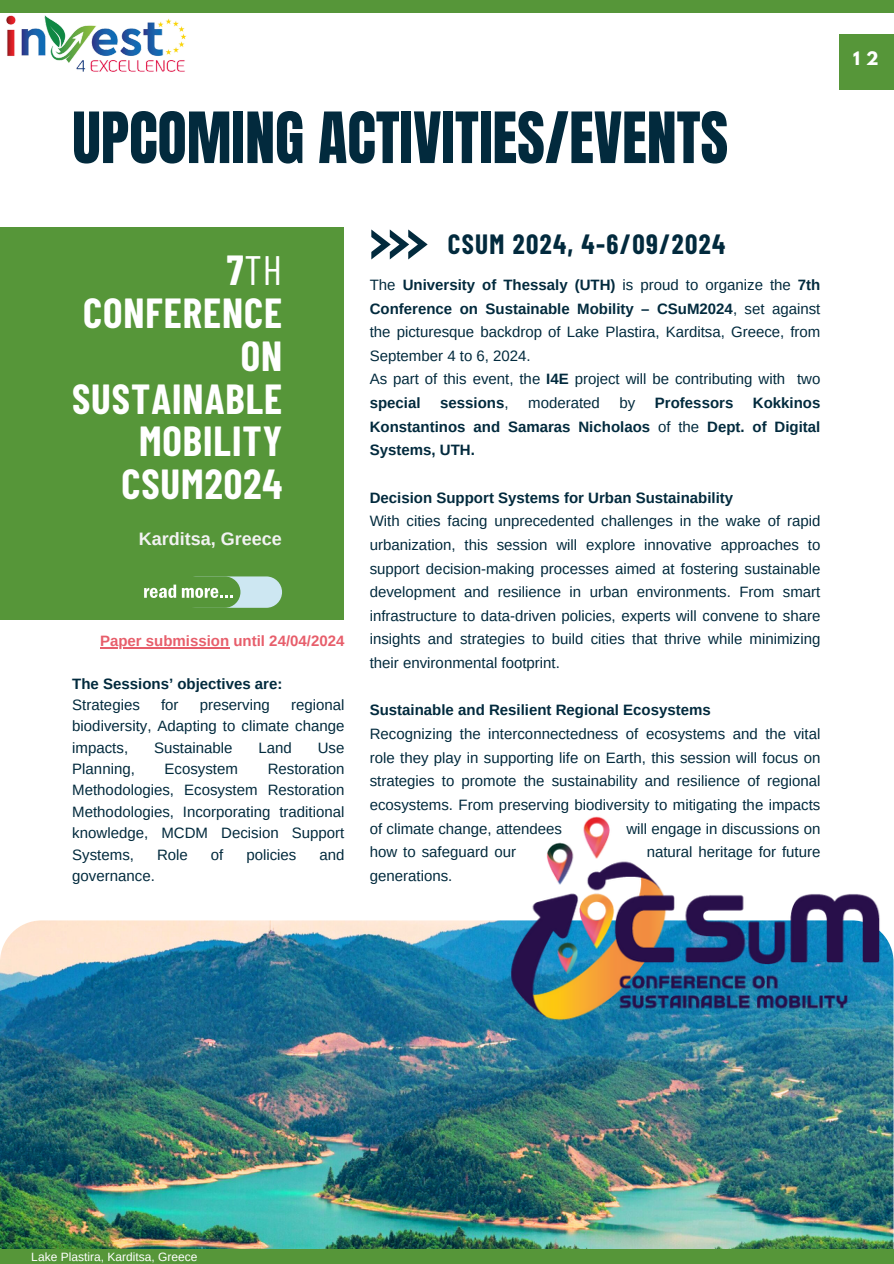
<style>
.page{position:relative;width:894px;height:1264px;background:#fff}
.page>*{position:absolute;margin:0;border:0;box-sizing:border-box;transform-origin:0 0}
.t1{font:60px "Anton";color:#022a3d}
.t2{font:700 41.1px/42.8px "Barlow Condensed";letter-spacing:.025em;color:#fff;text-align:right}
.t3{font:700 27.15px "Barlow Condensed";letter-spacing:.05em;color:#022a3d}
.t4{font:700 18px "Arimo";color:#f2f2f2}
.t5{font:700 16.5px "League Spartan";color:#fff}
.t6{font:15px/23.7px "Arimo";color:#022a3d;text-align:justify}
.t7{font:700 15px/23.7px "Arimo";color:#022a3d;text-align:justify}
.t8{font:700 15px "Arimo";color:#e75e6b}
.t9{font:12px "Arimo";color:#fff}
.s1{font-weight:400}
.s2{font-weight:700}
</style>
<div class="page">
<div style="left:0;top:0;width:893px;height:12px;background:#569639"></div>
<img style="left:0;top:920px;width:893px;height:329px">
<img style="left:458px;top:816px;width:435px;height:210px">
<div style="left:0;top:1249px;width:893px;height:14px;background:#569639"></div>
<svg style="left:371px;top:229px;width:56px;height:30px"></svg>
<div style="left:839px;top:34px;width:54px;height:55px;background:#569639"></div>
<div style="left:0;top:227px;width:343px;height:392px;background:#569639"></div>
<div style="left:181px;top:576px;width:101px;height:32px;background:#cde7f2;border-radius:16px"></div>
<div style="left:135px;top:576px;width:105px;height:32px;background:#569639;border-radius:16px"></div>
<svg style="left:144px;top:584px;width:32px;height:14px"></svg>
<svg style="left:182px;top:588px;width:51px;height:10px"></svg>
<hr style="left:100px;top:647px;width:129px;height:1px;background:#e75e6b">
<img style="left:1px;top:12px;width:190px;height:60px">
<h1 class="t1" style="left:72px;top:95px;width:657px">UPCOMING ACTIVITIES/EVENTS</h1>
<h2 class="t2" style="left:72px;top:247px;width:211px">7<span class="s1">TH<br></span>CONFERENCE<br>ON<br>SUSTAINABLE<br>MOBILITY<br>CSUM2024</h2>
<p class="t4" style="left:139px;top:529px;width:144px">Karditsa, Greece</p>
<p class="t8" style="left:100px;top:633px;width:246px">Paper submission until 24/04/2024</p>
<p class="t7" style="left:72px;top:671px;width:212px">The Sessions’ οbjectives are:</p>
<p class="t6" style="left:72px;top:692px;width:69px">Strategies</p>
<p class="t6" style="left:161px;top:692px;width:19px">for</p>
<p class="t6" style="left:200px;top:692px;width:72px">preserving</p>
<p class="t6" style="left:72px;top:694px;width:273px;line-height:21.3px;text-indent:219px">regional biodiversity, Adapting to climate change impacts,</p>
<p class="t6" style="left:154px;top:735px;width:80px">Sustainable</p>
<p class="t6" style="left:258px;top:735px;width:35px">Land</p>
<p class="t6" style="left:317px;top:735px;width:28px">Use</p>
<p class="t6" style="left:72px;top:758px;width:273px;line-height:21.3px;text-indent:195px">Restoration Methodologies, Ecosystem Restoration Methodologies, Incorporating traditional knowledge, MCDM Decision Support Systems,</p>
<p class="t6" style="left:72px;top:757px;width:64px">Planning,</p>
<p class="t6" style="left:164px;top:757px;width:75px">Ecosystem</p>
<p class="t6" style="left:157px;top:842px;width:32px">Role</p>
<p class="t6" style="left:211px;top:842px;width:14px">of</p>
<p class="t6" style="left:246px;top:842px;width:52px">policies</p>
<p class="t6" style="left:319px;top:842px;width:27px">and</p>
<p class="t6" style="left:72px;top:863px;width:84px">governance.</p>
<h3 class="t3" style="left:447px;top:227px;width:279px">CSUM 2024, 4-6/09/2024</h3>
<p class="t6" style="left:369px;top:273px;width:452px;text-align:left">The <span class="s2">University of Thessaly (UTH)</span> is proud to organize the <span class="s2">7th Conference on Sustainable Mobility – CSuM2024</span>, set against the picturesque backdrop of Lake Plastira, Karditsa, Greece, from September 4 to 6, 2024.<br>As part of this event, the <span class="s2">I4E</span> project will be contributing with two <span class="s2">special</span></p>
<p class="t7" style="left:369px;top:391px;width:452px;text-indent:383px">Kokkinos Konstantinos and Samaras Nicholaos <span class="s1">of the</span> Dept. of Digital Systems, UTH.</p>
<p class="t7" style="left:369px;top:485px;width:365px">Decision Support Systems for Urban Sustainability</p>
<p class="t6" style="left:369px;top:509px;width:452px">With cities facing unprecedented challenges in the wake of rapid urbanization, this session will explore innovative approaches to support decision-making processes aimed at fostering sustainable development and resilience in urban environments. From smart infrastructure to data-driven policies, experts will convene to share insights and strategies to build cities that thrive while minimizing their environmental footprint.</p>
<p class="t7" style="left:369px;top:698px;width:342px">Sustainable and Resilient Regional Ecosystems</p>
<p class="t6" style="left:369px;top:722px;width:452px">Recognizing the interconnectedness of ecosystems and the vital role they play in supporting life on Earth, this session will focus on strategies to promote the sustainability and resilience of regional ecosystems. From preserving biodiversity to mitigating the impacts of climate change, attendees</p>
<p class="t7" style="left:440px;top:391px;width:70px">sessions<span class="s1">,</span></p>
<p class="t6" style="left:528px;top:391px;width:73px">moderated</p>
<p class="t6" style="left:619px;top:391px;width:17px">by</p>
<p class="t7" style="left:654px;top:391px;width:80px">Professors</p>
<p class="t6" style="left:626px;top:816px;width:195px">will engage in discussions on</p>
<p class="t6" style="left:369px;top:840px;width:148px">how to safeguard our</p>
<p class="t6" style="left:646px;top:840px;width:175px">natural heritage for future</p>
<p class="t6" style="left:369px;top:863px;width:84px">generations.</p>
<p class="t5" style="left:852px;top:51px;width:27px">1 2</p>
<p class="t9" style="left:31px;top:1249px;width:167px">Lake Plastira, Karditsa, Greece</p>
</div>
